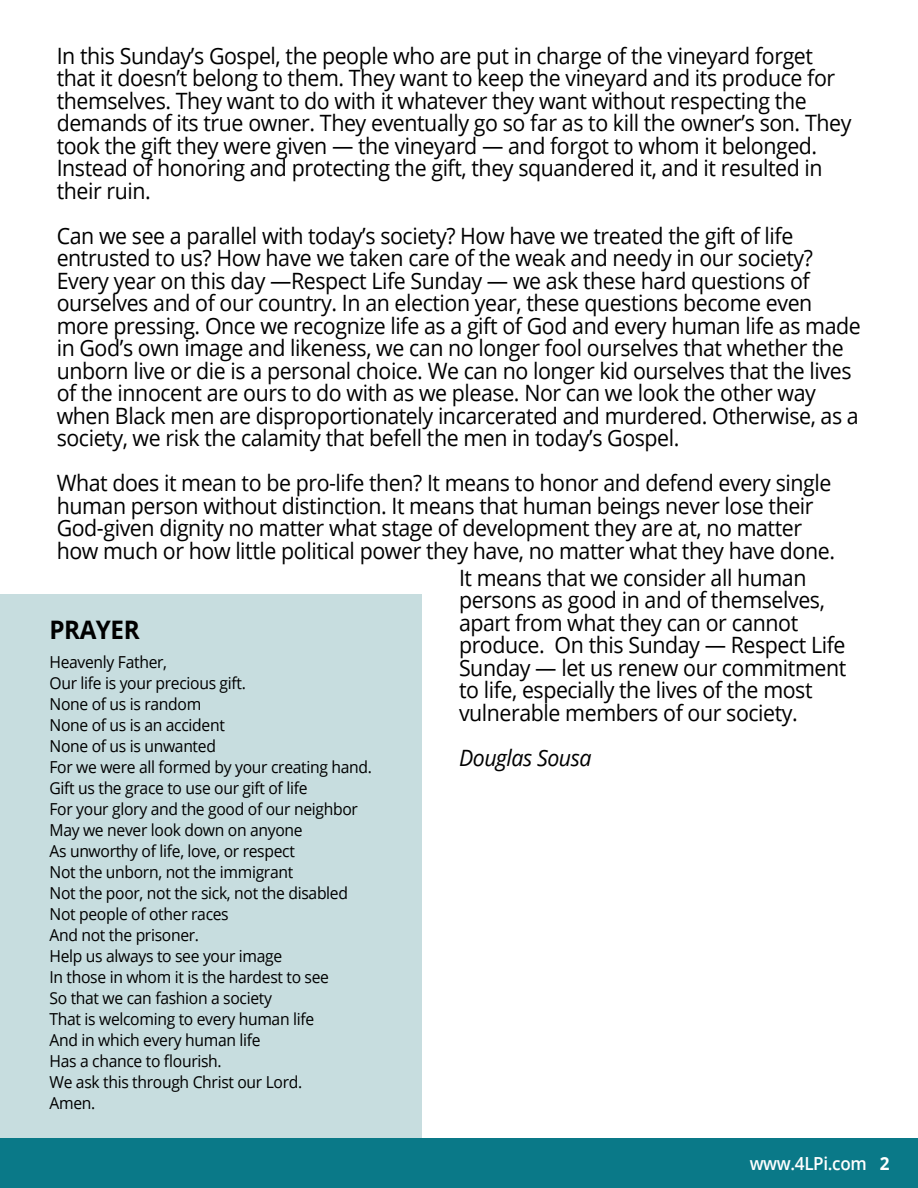
<style>
.page{position:relative;width:918px;height:1188px;background:#fff}
.page>*{position:absolute;margin:0;border:0;box-sizing:border-box;transform-origin:0 0}
.t1{font:700 25.5px "Open Sans";letter-spacing:-.02em;color:#000;scale:.95 1}
.t2{font:22.5px/22.5px "Open Sans";letter-spacing:-.02em;color:#000;scale:.95 1}
.t3{font:italic 22.5px "Open Sans";letter-spacing:-.02em;color:#000;scale:.95 1}
.t4{font:600 18px "Open Sans";letter-spacing:-.02em;color:#fff;scale:.95 1}
.t5{font:16.5px/21px "Open Sans";letter-spacing:-.02em;color:#000;scale:.95 1}
.s1{font-weight:700}
</style>
<div class="page">
<div style="left:0;top:594px;width:421px;height:545px;background:#c7dddf"></div>
<div style="left:0;top:1138px;width:918px;height:50px;background:#0a7988"></div>
<p class="t2" style="left:57px;top:44px;width:838px">In this Sunday’s Gospel, the people who are put in charge of the vineyard forget that it doesn’t belong to them. They want to keep the vineyard and its produce for themselves. They want to do with it whatever they want without respecting the demands of its true owner. They eventually go so far as to kill the owner’s son. They took the gift they were given — the vineyard — and forgot to whom it belonged.<br>Instead of honoring and protecting the gift, they squandered it, and it resulted in their ruin.</p>
<p class="t2" style="left:57px;top:224px;width:848px">Can we see a parallel with today’s society? How have we treated the gift of life entrusted to us? How have we taken care of the weak and needy in our society?<br>Every year on this day —Respect Life Sunday — we ask these hard questions of ourselves and of our country. In an election year, these questions become even more pressing. Once we recognize life as a gift of God and every human life as made in God’s own image and likeness, we can no longer fool ourselves that whether the unborn live or die is a personal choice. We can no longer kid ourselves that the lives of the innocent are ours to do with as we please. Nor can we look the other way when Black men are disproportionately incarcerated and murdered. Otherwise, as a society, we risk the calamity that befell the men in today’s Gospel.</p>
<p class="t2" style="left:57px;top:471px;width:821px">What does it mean to be pro-life then? It means to honor and defend every single human person without distinction. It means that human beings never lose their God-given dignity no matter what stage of development they are at, no matter how much or how little political power they have, no matter what they have done.</p>
<p class="t1" style="left:50px;top:612px;width:96px">PRAYER</p>
<p class="t5" style="left:50px;top:651px;width:341px">Heavenly Father,<br>Our life is your precious gift.<br>None of us is random<br>None of us is an accident<br>None of us is unwanted<br>For we were all formed by your creating hand.<br>Gift us the grace to use our gift of life<br>For your glory and the good of our neighbor<br>May we never look down on anyone<br>As unworthy of life, love, or respect<br>Not the unborn, not the immigrant<br>Not the poor, not the sick, not the disabled<br>Not people of other races<br>And not the prisoner.<br>Help us always to see your image<br>In those in whom it is the hardest to see<br>So that we can fashion a society<br>That is welcoming to every human life<br>And in which every human life<br>Has a chance to flourish.<br>We ask this through Christ our Lord.<br>Amen.</p>
<p class="t2" style="left:459px;top:566px;width:409px">It means that we consider all human persons as good in and of themselves, apart from what they can or cannot produce. On this Sunday — Respect Life Sunday — let us renew our commitment to life, especially the lives of the most vulnerable members of our society.</p>
<p class="t3" style="left:459px;top:742px;width:141px">Douglas Sousa</p>
<p class="t4" style="left:750px;top:1151px;width:149px">www.4LPi.com <span class="s1">2</span></p>
</div>
